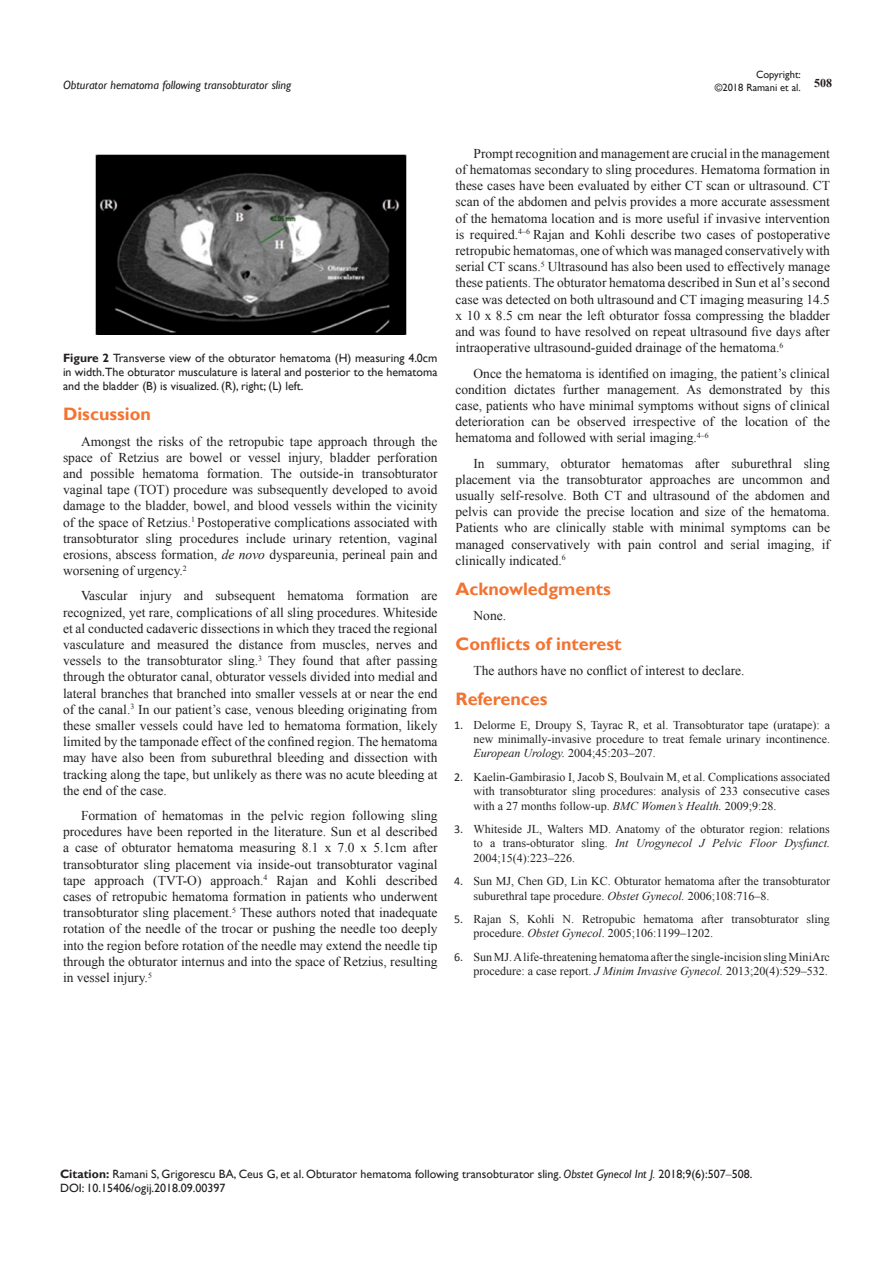
<style>
.page{position:relative;width:893px;height:1263px;background:#fff}
.page>*{position:absolute;margin:0;border:0;box-sizing:border-box;transform-origin:0 0}
.List_Paragraph{font:700 18px "Gill Sans";color:#f37331}
.t1{font:13.5px/16.2px "Times New Roman";color:#231f20;text-align:justify}
.t2{font:12px/14.4px "Times New Roman";color:#231f20;text-align:justify}
.Citation{font:12px/14.4px "Gill Sans";color:#231f20;text-align:justify}
.t3{font:italic 12px "Gill Sans";color:#231f20}
.t4{font:700 12px "Times New Roman";color:#231f20}
.t5{font:10.5px/12.6px "Gill Sans";color:#231f20;text-align:right}
.s1{font-weight:700}
.s2{font-style:italic}
.s3{font-family:"Calibri"}
.s4{font-family:"Times New Roman"}
</style>
<div class="page">
<img style="left:95px;top:154px;width:311px;height:181px">
<p class="t5" style="left:715px;top:69px;width:88px">Copyright:<br>©2018 Ramani et al.</p>
<p class="t3" style="left:63px;top:78px;width:230px">Obturator hematoma following transobturator sling</p>
<p class="t4" style="left:814px;top:75px;width:19px">508</p>
<p class="Citation" style="left:63px;top:351px;width:376px"><span class="s1">Figure 2</span> Transverse view of the obturator hematoma (H) measuring 4.0cm in width.The obturator musculature is lateral and posterior to the hematoma and the bladder (B) is visualized. (R), right; (L) left.</p>
<p class="List_Paragraph" style="left:63px;top:403px;width:89px">Discussion</p>
<p class="t1" style="left:63px;top:433px;width:376px;text-indent:18px">Amongst the risks of the retropubic tape approach through the space of Retzius are bowel or vessel injury, bladder perforation and possible hematoma formation. The outside-in transobturator vaginal tape (TOT) procedure was subsequently developed to avoid damage to the bladder, bowel, and blood vessels within the vicinity of the space of Retzius.<sup>1</sup> Postoperative complications associated with transobturator sling procedures include urinary retention, vaginal erosions, abscess formation, <span class="s2">de novo</span> dyspareunia, perineal pain and worsening of urgency.<sup>2</sup></p>
<p class="t1" style="left:63px;top:588px;width:376px;text-indent:18px">Vascular injury and subsequent hematoma formation are recognized, yet rare, complications of all sling procedures. Whiteside et al conducted cadaveric dissections in which they traced the regional vasculature and measured the distance from muscles, nerves and vessels to the transobturator sling.<sup>3</sup> They found that after passing through the obturator canal, obturator vessels divided into medial and lateral branches that branched into smaller vessels at or near the end of the canal.<sup>3</sup> In our patient’s case, venous bleeding originating from these smaller vessels could have led to hematoma formation, likely limited by the tamponade effect of the confined region. The hematoma may have also been from suburethral bleeding and dissection with tracking along the tape, but unlikely as there was no acute bleeding at the end of the case.</p>
<p class="t1" style="left:63px;top:807px;width:376px;text-indent:18px">Formation of hematomas in the pelvic region following sling procedures have been reported in the literature. Sun et al described a case of obturator hematoma measuring 8.1 x 7.0 x 5.1cm after transobturator sling placement via inside-out transobturator vaginal tape approach (TVT-O) approach.<sup>4</sup> Rajan and Kohli described cases of retropubic hematoma formation in patients who underwent transobturator sling placement.<sup>5</sup> These authors noted that inadequate rotation of the needle of the trocar or pushing the needle too deeply into the region before rotation of the needle may extend the needle tip through the obturator internus and into the space of Retzius, resulting in vessel injury.<sup>5</sup></p>
<p class="t1" style="left:455px;top:145px;width:376px;text-indent:18px">Prompt recognition and management are crucial in the management of hematomas secondary to sling procedures. Hematoma formation in these cases have been evaluated by either CT scan or ultrasound. CT scan of the abdomen and pelvis provides a more accurate assessment of the hematoma location and is more useful if invasive intervention is required.<sup>4–6</sup> Rajan and Kohli describe two cases of postoperative retropubic hematomas, one of which was managed conservatively with serial CT scans.<sup>5</sup> Ultrasound has also been used to effectively manage these patients. The obturator hematoma described in Sun et al’s second case was detected on both ultrasound and CT imaging measuring 14.5 x 10 x 8.5 cm near the left obturator fossa compressing the bladder and was found to have resolved on repeat ultrasound five days after intraoperative ultrasound-guided drainage of the hematoma.<sup>6</sup></p>
<p class="t1" style="left:455px;top:365px;width:376px;text-indent:18px">Once the hematoma is identified on imaging, the patient’s clinical condition dictates further management. As demonstrated by this case, patients who have minimal symptoms without signs of clinical deterioration can be observed irrespective of the location of the hematoma and followed with serial imaging.<sup>4–6</sup></p>
<p class="t1" style="left:455px;top:455px;width:376px;text-indent:18px">In summary, obturator hematomas after suburethral sling placement via the transobturator approaches are uncommon and usually self-resolve. Both CT and ultrasound of the abdomen and pelvis can provide the precise location and size of the hematoma.<br>Patients who are clinically stable with minimal symptoms can be managed conservatively with pain control and serial imaging, if clinically indicated.<sup>6</sup></p>
<p class="List_Paragraph" style="left:455px;top:578px;width:157px">Acknowledgments</p>
<p class="t1" style="left:473px;top:607px;width:34px">None.</p>
<p class="List_Paragraph" style="left:455px;top:633px;width:168px">Conflicts of interest</p>
<p class="t1" style="left:473px;top:662px;width:273px">The authors have no conflict of interest to declare.</p>
<p class="List_Paragraph" style="left:455px;top:688px;width:94px">References</p>
<p class="t2" style="left:473px;top:717px;width:358px;text-indent:-20px"><span class="s3">1.</span> Delorme E, Droupy S, Tayrac R, et al. Transobturator tape (uratape): a new minimally-invasive procedure to treat female urinary incontinence.<br><span class="s2">European Urology.</span> 2004;45:203–207.</p>
<p class="t2" style="left:473px;top:769px;width:358px;text-indent:-20px"><span class="s3">2.</span> Kaelin-Gambirasio I, Jacob S, Boulvain M, et al. Complications associated with transobturator sling procedures: analysis of 233 consecutive cases with a 27 months follow-up. <span class="s2">BMC Women’s Health.</span> 2009;9:28.</p>
<p class="t2" style="left:473px;top:821px;width:358px;text-indent:-20px"><span class="s3">3.</span> Whiteside JL, Walters MD. Anatomy of the obturator region: relations to a trans-obturator sling. <span class="s2">Int Urogynecol J Pelvic Floor Dysfunct.<br></span>2004;15(4):223–226.</p>
<p class="t2" style="left:473px;top:874px;width:358px;text-indent:-20px"><span class="s3">4.</span> Sun MJ, Chen GD, Lin KC. Obturator hematoma after the transobturator suburethral tape procedure. <span class="s2">Obstet Gynecol.</span> 2006;108:716–8.</p>
<p class="t2" style="left:473px;top:911px;width:358px;text-indent:-20px"><span class="s3">5.</span> Rajan S, Kohli N. Retropubic hematoma after transobturator sling procedure. <span class="s2">Obstet Gynecol</span>. 2005;106:1199–1202.</p>
<p class="t2" style="left:454px;top:949px;width:377px;text-align:right"><span class="s3">6.</span> Sun MJ. A life-threatening hematoma after the single-incision sling MiniArc procedure: a case report. <span class="s2">J Minim Invasive Gynecol.</span> 2013;20(4):529–532.</p>
<p class="Citation" style="left:60px;top:1167px;width:694px"><span class="s1">Citation:</span> Ramani S, Grigorescu BA, Ceus G, et al. Obturator hematoma following transobturator sling. <span class="s2">Obstet Gynecol Int J.</span> 2018;9(6):507<span class="s4">‒</span>508.</p>
<p class="Citation" style="left:60px;top:1181px;width:167px">DOI: 10.15406/ogij.2018.09.00397</p>
</div>
